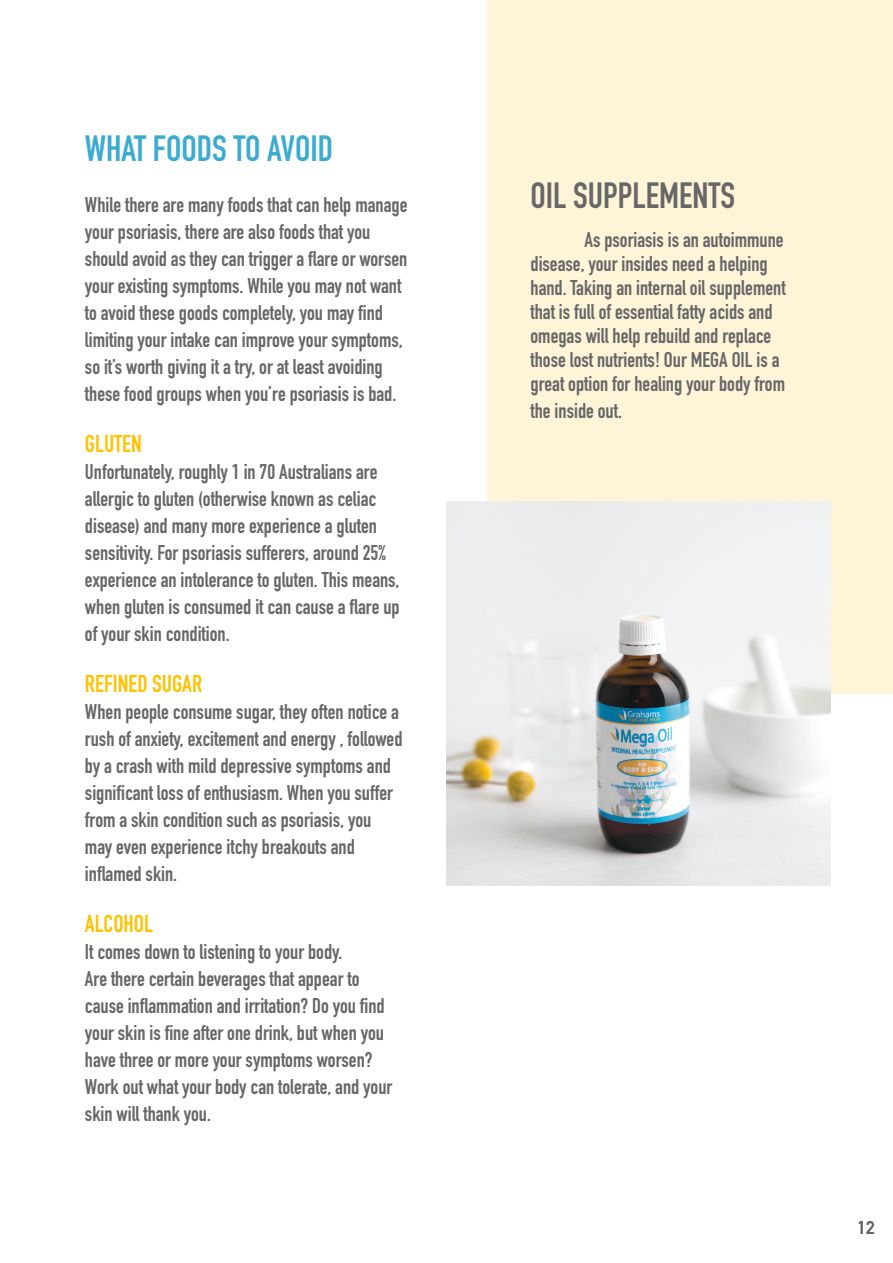
<style>
.page{position:relative;width:893px;height:1263px;background:#fff}
.page>*{position:absolute;margin:0;border:0;box-sizing:border-box;transform-origin:0 0}
.t1{font:700 36px "DIN Condensed";color:#3cabd1}
.t2{font:700 36px "DIN Condensed";color:#676767}
.t3{font:700 24px "DIN Condensed";color:#fec200}
.t4{font:700 21px/27px "DIN Condensed";color:#676767}
.t5{font:700 18px "DIN Alternate";color:#676767}
</style>
<div class="page">
<div style="left:488px;top:0;width:405px;height:693px;background:#fef5d9"></div>
<img style="left:446px;top:502px;width:384px;height:383px">
<p class="t1" style="left:85px;top:124px;width:250px">WHAT FOODS TO AVOID</p>
<p class="t4" style="left:85px;top:191px;width:324px">While there are many foods that can help manage your psoriasis, there are also foods that you should avoid as they can trigger a flare or worsen your existing symptoms. While you may not want to avoid these goods completely, you may find limiting your intake can improve your symptoms, so it’s worth giving it a try, or at least avoiding these food groups when you’re psoriasis is bad.</p>
<p class="t3" style="left:85px;top:427px;width:58px">GLUTEN</p>
<p class="t4" style="left:85px;top:458px;width:316px">Unfortunately, roughly 1 in 70 Australians are allergic to gluten (otherwise known as celiac disease) and many more experience a gluten sensitivity. For psoriasis sufferers, around 25% experience an intolerance to gluten. This means, when gluten is consumed it can cause a flare up of your skin condition.</p>
<p class="t3" style="left:85px;top:667px;width:119px">REFINED SUGAR</p>
<p class="t4" style="left:85px;top:698px;width:319px">When people consume sugar, they often notice a rush of anxiety, excitement and energy , followed by a crash with mild depressive symptoms and significant loss of enthusiasm. When you suffer from a skin condition such as psoriasis, you</p>
<p class="t4" style="left:85px;top:833px;width:271px">may even experience itchy breakouts and</p>
<p class="t4" style="left:85px;top:860px;width:94px">inflamed skin.</p>
<p class="t3" style="left:85px;top:907px;width:69px">ALCOHOL</p>
<p class="t4" style="left:85px;top:938px;width:259px">It comes down to listening to your body.</p>
<p class="t4" style="left:85px;top:965px;width:276px">Are there certain beverages that appear to</p>
<p class="t4" style="left:85px;top:992px;width:309px">cause inflammation and irritation? Do you find your skin is fine after one drink, but when you have three or more your symptoms worsen?<br>Work out what your body can tolerate, and your skin will thank you.</p>
<p class="t2" style="left:530px;top:171px;width:206px">OIL SUPPLEMENTS</p>
<p class="t4" style="left:530px;top:227px;width:257px;line-height:24px;text-indent:54px">As psoriasis is an autoimmune disease, your insides need a helping hand. Taking an internal oil supplement that is full of essential fatty acids and omegas will help rebuild and replace those lost nutrients! Our MEGA OIL is a great option for healing your body from</p>
<p class="t4" style="left:530px;top:397px;width:93px">the inside out.</p>
<p class="t5" style="left:857px;top:1213px;width:19px">12</p>
</div>
